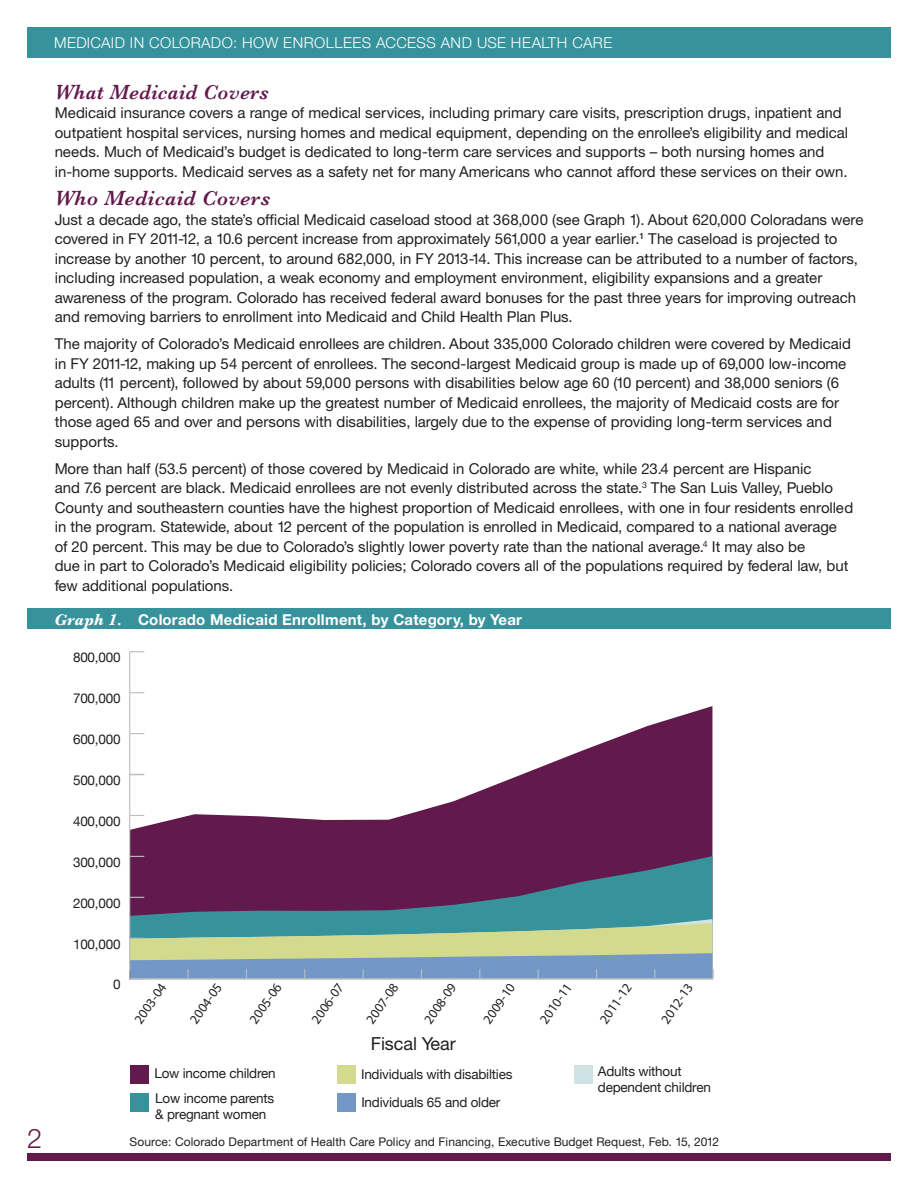
<style>
.page{position:relative;width:918px;height:1188px;background:#fff}
.page>*{position:absolute;margin:0;border:0;box-sizing:border-box;transform-origin:0 0}
.body{font:300 27px "Helvetica Neue";color:#62194b}
.body-2{font:italic 600 21px "Baskerville";letter-spacing:.025em;color:#62194b;scale:.96 1}
.body-3{font:italic 600 21px "Baskerville";letter-spacing:.025em;color:#62194b}
.footnotes{font:18px "Helvetica Neue";color:#231f20}
.body-4{font:15px/19.5px "Helvetica Neue";color:#231f20}
.t1{font:300 15px "Helvetica Neue";letter-spacing:.025em;color:#fff}
.footnotes-2{font:700 15px "Helvetica Neue";letter-spacing:.015em;color:#fff}
.t2{font:13.5px/24.6px "Helvetica Neue";letter-spacing:-.015em;color:#231f20}
.t3{font:13.5px "Helvetica Neue LT Std";color:#231f20}
.footnotes-3{font:12px "Helvetica Neue";letter-spacing:.005em;color:#231f20}
.s1{font-family:"Baskerville";font-style:italic;font-size:16.5px}
</style>
<div class="page">
<div style="left:27px;top:1154px;width:864px;height:7px;background:#62194b"></div>
<div style="left:27px;top:27px;width:864px;height:30px;background:#37939b"></div>
<svg style="left:130px;top:706px;width:582px;height:150px"></svg>
<svg style="left:130px;top:856px;width:582px;height:63px;background:#534165"></svg>
<hr style="left:129px;top:652px;width:1px;height:327px;background:#bcbdc0">
<svg style="left:129px;top:919px;width:585px;height:61px;background:#8fb3a6"></svg>
<svg style="left:130px;top:897px;width:14px;height:1px"></svg>
<svg style="left:130px;top:856px;width:14px;height:1px"></svg>
<svg style="left:130px;top:815px;width:14px;height:1px"></svg>
<svg style="left:130px;top:774px;width:14px;height:1px"></svg>
<svg style="left:130px;top:733px;width:14px;height:1px"></svg>
<svg style="left:130px;top:692px;width:14px;height:1px"></svg>
<svg style="left:130px;top:651px;width:14px;height:1px"></svg>
<div style="left:130px;top:1066px;width:19px;height:18px;background:#62194b"></div>
<div style="left:130px;top:1093px;width:19px;height:18px;background:#37939b"></div>
<div style="left:574px;top:1066px;width:19px;height:18px;background:#cfe3e5"></div>
<div style="left:337px;top:1065px;width:19px;height:18px;background:#d3da8d"></div>
<div style="left:337px;top:1094px;width:19px;height:18px;background:#7398c7"></div>
<div style="left:27px;top:608px;width:864px;height:21px;background:#37939b"></div>
<p class="t1" style="left:54px;top:34px;width:560px">MEDICAID IN COLORADO: HOW ENROLLEES ACCESS AND USE HEALTH CARE</p>
<p class="body" style="left:27px;top:1122px;width:17px">2</p>
<p class="body-2" style="left:55px;top:79px;width:225px">What Medicaid Covers</p>
<p class="body-4" style="left:55px;top:103px;width:795px">Medicaid insurance covers a range of medical services, including primary care visits, prescription drugs, inpatient and outpatient hospital services, nursing homes and medical equipment, depending on the enrollee’s eligibility and medical needs. Much of Medicaid’s budget is dedicated to long-term care services and supports – both nursing homes and in-home supports. Medicaid serves as a safety net for many Americans who cannot afford these services on their own.</p>
<p class="body-3" style="left:55px;top:186px;width:217px">Who Medicaid Covers</p>
<p class="body-4" style="left:55px;top:209px;width:810px">Just a decade ago, the state’s official Medicaid caseload stood at 368,000 (see Graph 1). About 620,000 Coloradans were covered in FY 2011-12, a 10.6 percent increase from approximately 561,000 a year earlier.<sup>1</sup> The caseload is projected to increase by another 10 percent, to around 682,000, in FY 2013-14. This increase can be attributed to a number of factors, including increased population, a weak economy and employment environment, eligibility expansions and a greater awareness of the program. Colorado has received federal award bonuses for the past three years for improving outreach and removing barriers to enrollment into Medicaid and Child Health Plan Plus.</p>
<p class="body-4" style="left:55px;top:334px;width:798px">The majority of Colorado’s Medicaid enrollees are children. About 335,000 Colorado children were covered by Medicaid in FY 2011-12, making up 54 percent of enrollees. The second-largest Medicaid group is made up of 69,000 low-income adults (11 percent), followed by about 59,000 persons with disabilities below age 60 (10 percent) and 38,000 seniors (6 percent). Although children make up the greatest number of Medicaid enrollees, the majority of Medicaid costs are for those aged 65 and over and persons with disabilities, largely due to the expense of providing long-term services and supports.</p>
<p class="body-4" style="left:55px;top:458px;width:800px">More than half (53.5 percent) of those covered by Medicaid in Colorado are white, while 23.4 percent are Hispanic<br>and 7.6 percent are black. Medicaid enrollees are not evenly distributed across the state.<sup>3</sup> The San Luis Valley, Pueblo County and southeastern counties have the highest proportion of Medicaid enrollees, with one in four residents enrolled in the program. Statewide, about 12 percent of the population is enrolled in Medicaid, compared to a national average of 20 percent. This may be due to Colorado’s slightly lower poverty rate than the national average.<sup>4</sup> It may also be<br>due in part to Colorado’s Medicaid eligibility policies; Colorado covers all of the populations required by federal law, but few additional populations.</p>
<p class="footnotes-2" style="left:54px;top:610px;width:470px"><span class="s1">Graph 1.</span> Colorado Medicaid Enrollment, by Category, by Year</p>
<p class="t2" style="left:73px;top:645px;width:49px">800,000</p>
<p class="t2" style="left:73px;top:686px;width:49px">700,000</p>
<p class="t2" style="left:73px;top:727px;width:49px">600,000</p>
<p class="t2" style="left:73px;top:768px;width:49px">500,000</p>
<p class="t2" style="left:73px;top:808px;width:49px">400,000</p>
<p class="t2" style="left:73px;top:849px;width:49px">300,000</p>
<p class="t2" style="left:73px;top:890px;width:49px">200,000</p>
<p class="t2" style="left:73px;top:931px;width:49px">100,000</p>
<p class="t2" style="left:113px;top:972px;width:9px">0</p>
<p class="t3" style="left:130px;top:1017px;width:47px;rotate:-55deg">2003-04</p>
<p class="t3" style="left:186px;top:1017px;width:47px;rotate:-55deg">2004-05</p>
<p class="t3" style="left:246px;top:1017px;width:47px;rotate:-55deg">2005-06</p>
<p class="t3" style="left:308px;top:1017px;width:47px;rotate:-55deg">2006-07</p>
<p class="t3" style="left:362px;top:1017px;width:47px;rotate:-55deg">2007-08</p>
<p class="t3" style="left:420px;top:1017px;width:47px;rotate:-55deg">2008-09</p>
<p class="t3" style="left:479px;top:1017px;width:47px;rotate:-55deg">2009-10</p>
<p class="t3" style="left:536px;top:1017px;width:47px;rotate:-55deg">2010-11</p>
<p class="t3" style="left:596px;top:1017px;width:47px;rotate:-55deg">2011-12</p>
<p class="t3" style="left:657px;top:1017px;width:47px;rotate:-55deg">2012-13</p>
<p class="t2" style="left:154px;top:1061px;width:123px">Low income children<br>Low income parents</p>
<p class="t2" style="left:155px;top:1102px;width:112px">&amp; pregnant women</p>
<p class="footnotes" style="left:371px;top:1033px;width:87px">Fiscal Year</p>
<p class="t2" style="left:361px;top:1060px;width:153px;line-height:28px">Individuals with disabilties<br>Individuals 65 and older</p>
<p class="t2" style="left:598px;top:1063px;width:114px;line-height:16.2px">Adults without dependent children</p>
<p class="footnotes-3" style="left:130px;top:1135px;width:591px">Source: Colorado Department of Health Care Policy and Financing, Executive Budget Request, Feb. 15, 2012</p>
</div>
